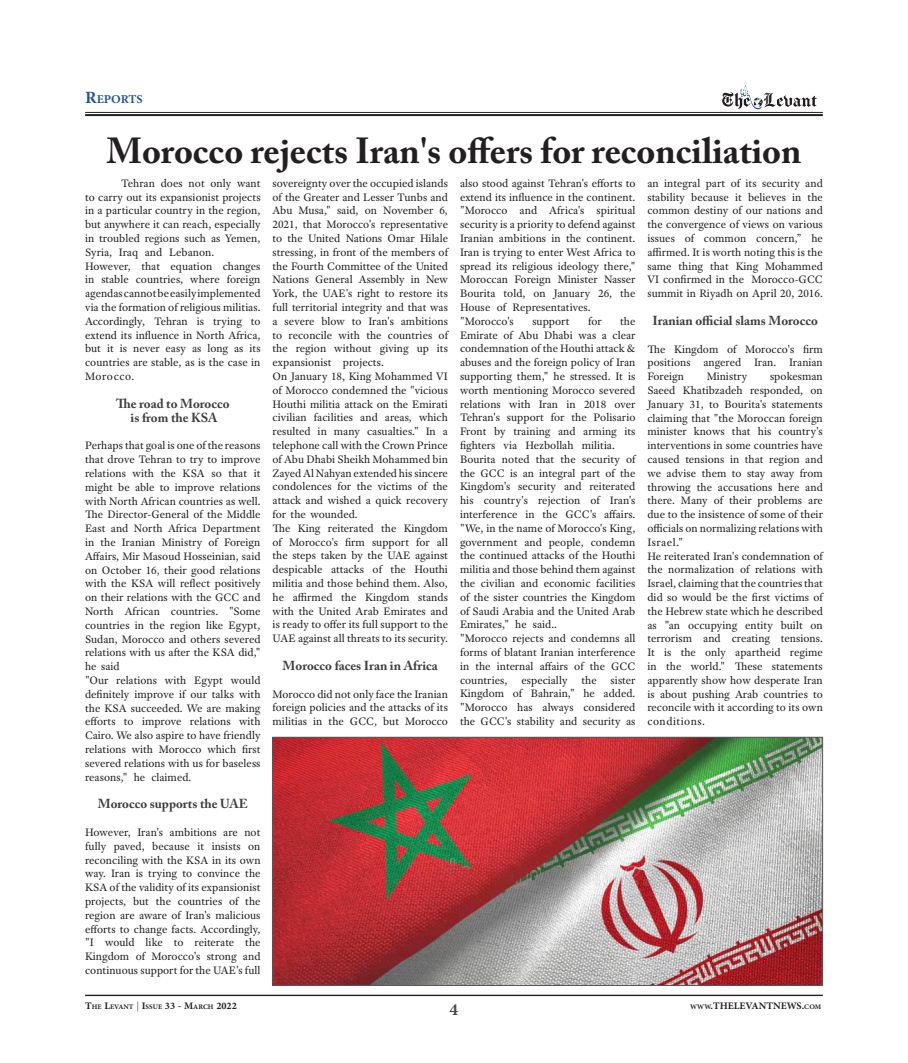
<style>
.page{position:relative;width:908px;height:1063px;background:#fff}
.page>*{position:absolute;margin:0;border:0;box-sizing:border-box;transform-origin:0 0}
.t1{font:700 36px "Adobe Caslon Pro";color:#231f20}
.t2{font:700 24px "Adobe Arabic";color:#494949}
.t3{font:700 16.8px "Adobe Arabic";letter-spacing:-.005em;color:#21519f}
.t4{font:700 14px "Adobe Arabic";color:#231f20}
.t5{font:700 13px/14px "Adobe Caslon Pro";color:#3e3e3f;text-align:center}
.t6{font:11.5px/13.8px "Adobe Text Pro";color:#231f20}
.t7{font:700 9.8px "Adobe Arabic";color:#231f20}
.s1{font-size:24px}
.s2{font-size:14px}
.s3{font-weight:400;font-size:14px;color:#666}
.s4{font-size:9.8px}
</style>
<div class="page">
<hr style="left:85px;top:112px;width:737px;height:1px;background:#231f20">
<hr style="left:85px;top:114px;width:737px;height:2px;background:#231f20">
<svg style="left:722px;top:85px;width:94px;height:24px"></svg>
<hr style="left:85px;top:995px;width:737px;height:1px;background:#231f20">
<img style="left:274px;top:739px;width:546px;height:245px">
<div style="left:272px;top:737px;width:550px;height:249px;border:1px solid #57585a"></div>
<h3 class="t3" style="left:85px;top:87px;width:59px"><span class="s1">R</span>eports</h3>
<h1 class="t1" style="left:106px;top:129px;width:696px">Morocco rejects Iran's offers for reconciliation</h1>
<p class="t6" style="left:85px;top:176px;width:177px;text-indent:36px">Tehran does not only want to carry out its expansionist projects in a particular country in the region, but anywhere it can reach, especially in troubled regions such as Yemen,<br>Syria, Iraq and Lebanon.<br>However, that equation changes in stable countries, where foreign agendas cannot be easily implemented via the formation of religious militias.<br>Accordingly, Tehran is trying to extend its influence in North Africa, but it is never easy as long as its countries are stable, as is the case in<br>Morocco.</p>
<p class="t5" style="left:116px;top:396px;width:115px">The road to Morocco is from the KSA</p>
<p class="t6" style="left:85px;top:439px;width:177px">Perhaps that goal is one of the reasons that drove Tehran to try to improve relations with the KSA so that it might be able to improve relations with North African countries as well.<br>The Director-General of the Middle East and North Africa Department in the Iranian Ministry of Foreign Affairs, Mir Masoud Hosseinian, said on October 16, their good relations with the KSA will reflect positively on their relations with the GCC and North African countries. "Some countries in the region like Egypt, Sudan, Morocco and others severed relations with us after the KSA did," he said<br>"Our relations with Egypt would definitely improve if our talks with the KSA succeeded. We are making efforts to improve relations with Cairo. We also aspire to have friendly relations with Morocco which first severed relations with us for baseless reasons," he claimed.</p>
<p class="t5" style="left:98px;top:797px;width:151px">Morocco supports the UAE</p>
<p class="t6" style="left:85px;top:825px;width:177px;text-align:justify">However, Iran's ambitions are not fully paved, because it insists on reconciling with the KSA in its own way. Iran is trying to convince the KSA of the validity of its expansionist projects, but the countries of the region are aware of Iran's malicious efforts to change facts. Accordingly, "I would like to reiterate the Kingdom of Morocco's strong and continuous support for the UAE's full</p>
<p class="t6" style="left:272px;top:176px;width:177px">sovereignty over the occupied islands of the Greater and Lesser Tunbs and Abu Musa," said, on November 6, 2021, that Morocco's representative to the United Nations Omar Hilale stressing, in front of the members of the Fourth Committee of the United Nations General Assembly in New York, the UAE's right to restore its full territorial integrity and that was a severe blow to Iran's ambitions to reconcile with the countries of the region without giving up its expansionist projects.<br>On January 18, King Mohammed VI of Morocco condemned the "vicious Houthi militia attack on the Emirati civilian facilities and areas, which resulted in many casualties." In a telephone call with the Crown Prince of Abu Dhabi Sheikh Mohammed bin Zayed Al Nahyan extended his sincere condolences for the victims of the attack and wished a quick recovery for the wounded.<br>The King reiterated the Kingdom of Morocco's firm support for all the steps taken by the UAE against despicable attacks of the Houthi militia and those behind them. Also, he affirmed the Kingdom stands with the United Arab Emirates and is ready to offer its full support to the UAE against all threats to its security.</p>
<p class="t5" style="left:282px;top:659px;width:157px">Morocco faces Iran in Africa</p>
<p class="t6" style="left:272px;top:687px;width:177px;text-align:justify">Morocco did not only face the Iranian foreign policies and the attacks of its militias in the GCC, but Morocco</p>
<p class="t6" style="left:460px;top:176px;width:177px">also stood against Tehran's efforts to extend its influence in the continent. "Morocco and Africa's spiritual security is a priority to defend against Iranian ambitions in the continent.<br>Iran is trying to enter West Africa to spread its religious ideology there," Moroccan Foreign Minister Nasser Bourita told, on January 26, the House of Representatives. "Morocco's</p>
<p class="t6" style="left:647px;top:176px;width:177px;text-align:justify">an integral part of its security and stability because it believes in the common destiny of our nations and the convergence of views on various issues of common concern,” he affirmed. It is worth noting this is the same thing that King Mohammed VI confirmed in the Morocco-GCC summit in Riyadh on April 20, 2016.</p>
<p class="t5" style="left:652px;top:314px;width:167px">Iranian official slams Morocco</p>
<p class="t6" style="left:647px;top:342px;width:177px;text-align:justify">The Kingdom of Morocco's firm positions angered Iran. Iranian Foreign</p>
<p class="t6" style="left:460px;top:314px;width:177px;text-indent:160px">the<br>Emirate of Abu Dhabi was a clear condemnation of the Houthi attack &amp; abuses and the foreign policy of Iran supporting them," he stressed. It is worth mentioning Morocco severed relations with Iran in 2018 over<br>Tehran's support for the Polisario<br>Front by training and arming its fighters via Hezbollah militia.<br>Bourita noted that the security of the GCC is an integral part of the<br>Kingdom's security and reiterated his country's rejection of Iran's interference in the GCC's affairs. "We, in the name of Morocco's King, government and people, condemn the continued attacks of the Houthi militia and those behind them against the civilian and economic facilities of the sister countries the Kingdom of Saudi Arabia and the United Arab<br>Emirates," he said..<br>"Morocco rejects and condemns all forms of blatant Iranian interference in the internal affairs of the GCC countries, especially the sister<br>Kingdom of Bahrain," he added. "Morocco has always considered the GCC's stability and security as</p>
<p class="t6" style="left:532px;top:314px;width:39px">support</p>
<p class="t6" style="left:587px;top:314px;width:15px">for</p>
<p class="t6" style="left:647px;top:369px;width:177px;text-indent:123px">spokesman<br>Saeed Khatibzadeh responded, on<br>January 31, to Bourita's statements claiming that "the Moroccan foreign minister knows that his country's interventions in some countries have caused tensions in that region and we advise them to stay away from throwing the accusations here and there. Many of their problems are due to the insistence of some of their officials on normalizing relations with<br>Israel."<br>He reiterated Iran's condemnation of the normalization of relations with<br>Israel, claiming that the countries that did so would be the first victims of the Hebrew state which he described as "an occupying entity built on terrorism and creating tensions.<br>It is the only apartheid regime in the world." These statements apparently show how desperate Iran is about pushing Arab countries to reconcile with it according to its own conditions.</p>
<p class="t6" style="left:706px;top:369px;width:42px">Ministry</p>
<p class="t7" style="left:85px;top:999px;width:153px"><span class="s2">T</span>he <span class="s2">L</span>evant <span class="s3">|</span> <span class="s2">I</span>ssue <span class="s2">33 - M</span>arch <span class="s2">2022</span></p>
<p class="t4" style="left:690px;top:996px;width:57px"><span class="s4">www</span>.THELEVAN</p>
<p class="t4" style="left:766px;top:996px;width:15px">TNEWS</p>
<p class="t7" style="left:801px;top:999px;width:21px"><span class="s2">.</span>com</p>
<h2 class="t2" style="left:449px;top:993px;width:10px">4</h2>
</div>
